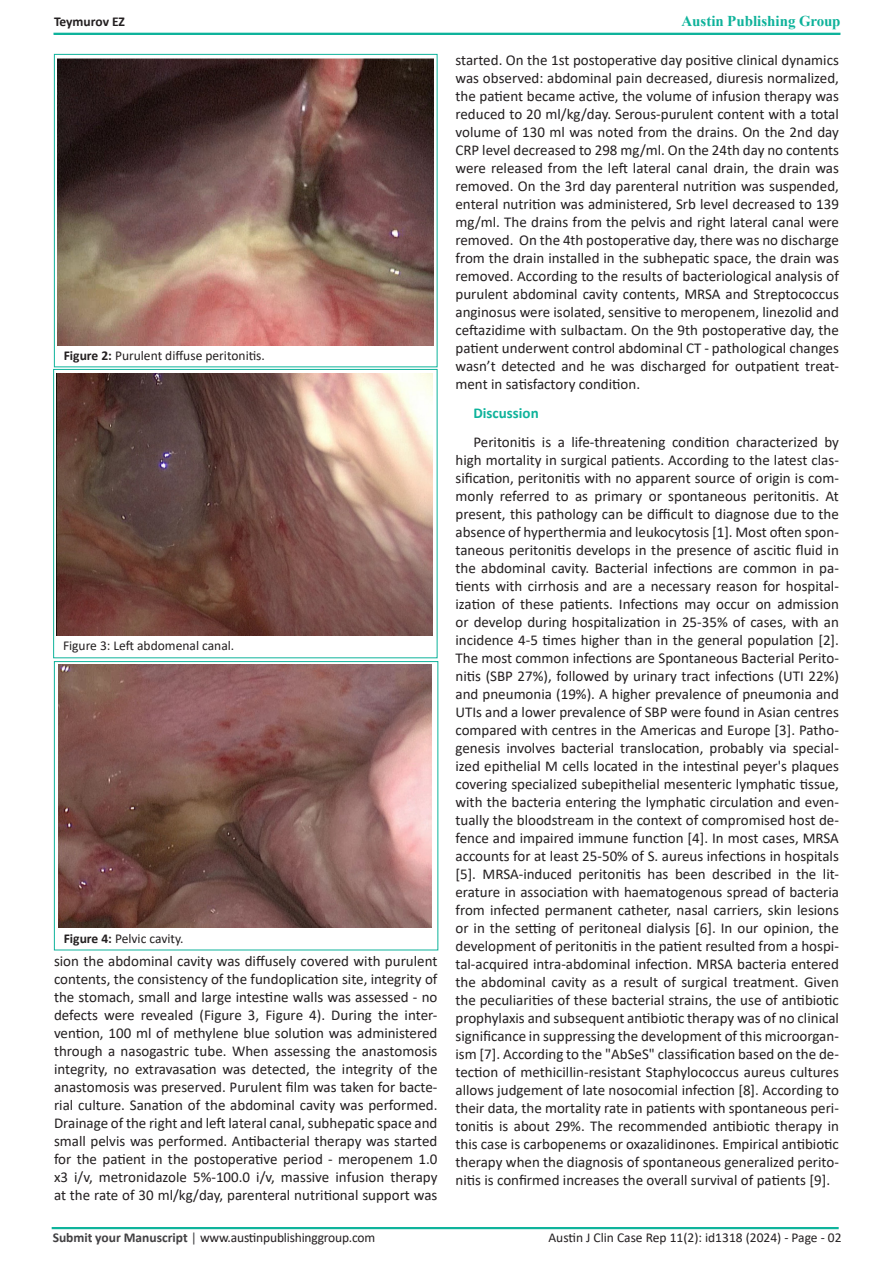
<style>
.page{position:relative;width:893px;height:1263px;background:#fff}
.page>*{position:absolute;margin:0;border:0;box-sizing:border-box;transform-origin:0 0}
.t1{font:15px/18px "Calibri";color:#231f20;text-align:justify}
.t2{font:700 15px "Times New Roman";color:#0eb29a}
.t3{font:700 15px "Calibri";color:#0eb39b}
.t4{font:13.5px "Calibri";color:#231f20}
.t5{font:700 13.5px "Calibri";letter-spacing:-.005em;color:#231f20}
.s1{color:#0eb39b}
.s2{font-weight:700}
.s3{font-weight:700;color:#414042}
.s4{color:#414042}
</style>
<div class="page">
<div style="left:53px;top:33px;width:787px;height:2px;border:2px solid #0eb39b"></div>
<div style="left:52px;top:1227px;width:787px;height:2px;border:2px solid #0eb39b"></div>
<div style="left:54px;top:54px;width:383px;height:313px;border:1px solid #0eb39b"></div>
<img style="left:58px;top:58px;width:376px;height:288px">
<div style="left:53px;top:369px;width:384px;height:289px;border:1px solid #0eb39b"></div>
<img style="left:57px;top:373px;width:376px;height:263px">
<div style="left:54px;top:661px;width:384px;height:289px;border:1px solid #0eb39b"></div>
<img style="left:59px;top:665px;width:372px;height:262px">
<p class="t5" style="left:54px;top:12px;width:73px">Teymurov EZ</p>
<p class="t2" style="left:681px;top:10px;width:161px"><span class="s1">A</span>ustin Publishing Group</p>
<p class="t4" style="left:64px;top:346px;width:203px"><span class="s2">Figure 2:</span> Purulent diffuse peritonitis.</p>
<p class="t4" style="left:63px;top:637px;width:173px">Figure 3: Left abdomenal canal.</p>
<p class="t4" style="left:64px;top:929px;width:121px"><span class="s2">Figure 4:</span> Pelvic cavity.</p>
<p class="t1" style="left:54px;top:952px;width:385px">sion the abdominal cavity was diffusely covered with purulent contents, the consistency of the fundoplication site, integrity of the stomach, small and large intestine walls was assessed - no defects were revealed (Figure 3, Figure 4). During the inter&shy;vention, 100 ml of methylene blue solution was administered through a nasogastric tube. When assessing the anastomosis integrity, no extravasation was detected, the integrity of the anastomosis was preserved. Purulent film was taken for bacte&shy;rial culture. Sanation of the abdominal cavity was performed.<br>Drainage of the right and left lateral canal, subhepatic space and small pelvis was performed. Antibacterial therapy was started for the patient in the postoperative period - meropenem 1.0 x3 i/v, metronidazole 5%-100.0 i/v, massive infusion therapy at the rate of 30 ml/kg/day, parenteral nutritional support was</p>
<p class="t1" style="left:455px;top:51px;width:385px">started. On the 1st postoperative day positive clinical dynamics was observed: abdominal pain decreased, diuresis normalized, the patient became active, the volume of infusion therapy was reduced to 20 ml/kg/day. Serous-purulent content with a total volume of 130 ml was noted from the drains. On the 2nd day CRP level decreased to 298 mg/ml. On the 24th day no contents were released from the left lateral canal drain, the drain was removed. On the 3rd day parenteral nutrition was suspended, enteral nutrition was administered, Srb level decreased to 139 mg/ml. The drains from the pelvis and right lateral canal were removed. On the 4th postoperative day, there was no discharge from the drain installed in the subhepatic space, the drain was removed. According to the results of bacteriological analysis of purulent abdominal cavity contents, MRSA and Streptococcus anginosus were isolated, sensitive to meropenem, linezolid and ceftazidime with sulbactam. On the 9th postoperative day, the patient underwent control abdominal CT - pathological changes wasn’t detected and he was discharged for outpatient treat&shy;ment in satisfactory condition.</p>
<p class="t3" style="left:473px;top:402px;width:67px">Discussion</p>
<p class="t1" style="left:455px;top:432px;width:385px;text-indent:18px">Peritonitis is a life-threatening condition characterized by high mortality in surgical patients. According to the latest clas&shy;sification, peritonitis with no apparent source of origin is com&shy;monly referred to as primary or spontaneous peritonitis. At present, this pathology can be difficult to diagnose due to the absence of hyperthermia and leukocytosis [1]. Most often spon&shy;taneous peritonitis develops in the presence of ascitic fluid in the abdominal cavity. Bacterial infections are common in pa&shy;tients with cirrhosis and are a necessary reason for hospital&shy;ization of these patients. Infections may occur on admission or develop during hospitalization in 25-35% of cases, with an incidence 4-5 times higher than in the general population [2].<br>The most common infections are Spontaneous Bacterial Perito&shy;nitis (SBP 27%), followed by urinary tract infections (UTI 22%) and pneumonia (19%). A higher prevalence of pneumonia and UTIs and a lower prevalence of SBP were found in Asian centres compared with centres in the Americas and Europe [3]. Patho&shy;genesis involves bacterial translocation, probably via special&shy;ized epithelial M cells located in the intestinal peyer's plaques covering specialized subepithelial mesenteric lymphatic tissue, with the bacteria entering the lymphatic circulation and even&shy;tually the bloodstream in the context of compromised host de&shy;fence and impaired immune function [4]. In most cases, MRSA accounts for at least 25-50% of S. aureus infections in hospitals [5]. MRSA-induced peritonitis has been described in the lit&shy;erature in association with haematogenous spread of bacteria from infected permanent catheter, nasal carriers, skin lesions or in the setting of peritoneal dialysis [6]. In our opinion, the development of peritonitis in the patient resulted from a hospi&shy;tal-acquired intra-abdominal infection. MRSA bacteria entered the abdominal cavity as a result of surgical treatment. Given the peculiarities of these bacterial strains, the use of antibiotic prophylaxis and subsequent antibiotic therapy was of no clinical significance in suppressing the development of this microorgan&shy;ism [7]. According to the "AbSeS" classification based on the de&shy;tection of methicillin-resistant Staphylococcus aureus cultures allows judgement of late nosocomial infection [8]. According to their data, the mortality rate in patients with spontaneous peri&shy;tonitis is about 29%. The recommended antibiotic therapy in this case is carbopenems or oxazalidinones. Empirical antibiotic therapy when the diagnosis of spontaneous generalized perito&shy;nitis is confirmed increases the overall survival of patients [9].</p>
<p class="t4" style="left:53px;top:1228px;width:324px"><span class="s3">Submit your Manuscript</span> <span class="s4">|</span> www.austinpublishinggroup.com</p>
<p class="t4" style="left:548px;top:1228px;width:295px">Austin J Clin Case Rep 11(2): id1318 (2024) - Page - 02</p>
</div>
